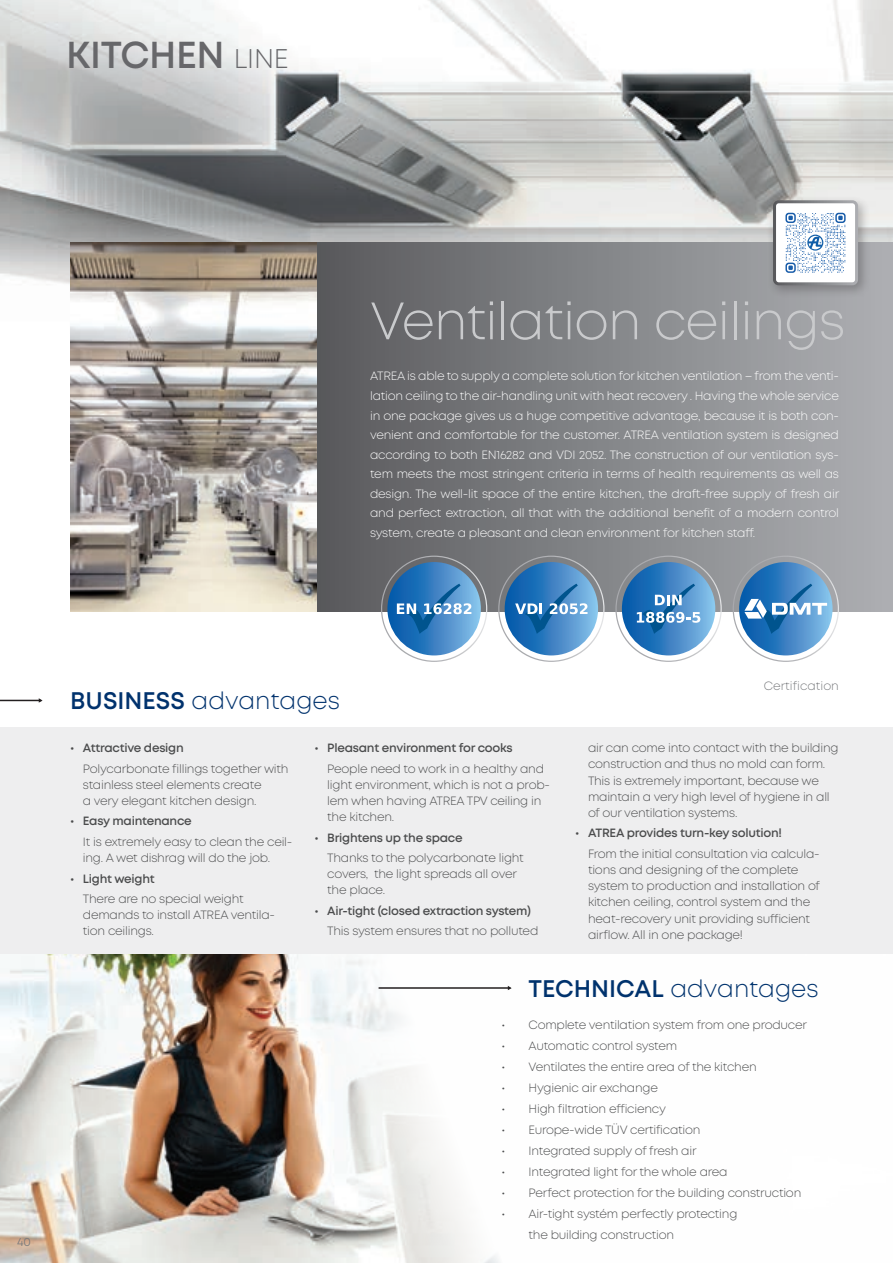
<style>
.page{position:relative;width:893px;height:1263px;background:#fff}
.page>*{position:absolute;margin:0;border:0;box-sizing:border-box;transform-origin:0 0}
.t1{font:300 52.5px "Mont";letter-spacing:-.02em;color:#c9cacc}
.t2{font:600 37.5px "Mont";letter-spacing:-.01em;color:#67676a}
.t3{font:300 24px "Mont";color:#00326d}
.t4{font:300 12px/16.2px "Mont";letter-spacing:-.02em;color:#4b4c4d}
.t5{font:300 12px/19.5px "Mont";letter-spacing:-.02em;color:#fff;text-align:justify}
.t6{font:600 12px "Mont";letter-spacing:-.02em;color:#4b4c4d}
.t7{font:300 12px "Mont";color:#76787b}
.t8{font:12px "Mont";color:#76787b}
.s1{font-weight:300;font-size:27px}
.s2{font-weight:600}
.s3{font-weight:400}
</style>
<div class="page">
<img style="left:0;top:0;width:893px;height:553px">
<img style="left:0;top:953px;width:892px;height:310px">
<div style="left:0;top:727px;width:893px;height:226px;background:#eeeeef"></div>
<div style="left:317px;top:243px;width:575px;height:369px;background:linear-gradient(to right,#5a5a5d,#aeb0b4)"></div>
<img style="left:70px;top:243px;width:247px;height:369px">
<hr style="left:379px;top:987px;width:131px;height:2px;background:#231f20">
<svg style="left:508px;top:986px;width:4px;height:4px"></svg>
<svg style="left:381px;top:556px;width:106px;height:106px"></svg>
<svg style="left:498px;top:556px;width:106px;height:106px"></svg>
<svg style="left:615px;top:556px;width:107px;height:106px"></svg>
<svg style="left:733px;top:556px;width:106px;height:106px"></svg>
<div style="left:767px;top:194px;width:103px;height:103px;background:#231f20;opacity:.3"></div>
<div style="left:774px;top:202px;width:83px;height:82px;background:#fff;border-radius:4px"></div>
<div style="left:773px;top:200px;width:85px;height:85px;border:3px solid #fff;border-radius:4px"></div>
<svg style="left:785px;top:213px;width:61px;height:60px"></svg>
<hr style="left:0;top:700px;width:41px;height:1px;background:#231f20">
<p class="t2" style="left:66px;top:30px;width:224px">KITCHEN <span class="s1">LINE</span></p>
<p class="t1" style="left:370px;top:288px;width:477px">Ventilation ceilings</p>
<p class="t5" style="left:370px;top:367px;width:471px">ATREA is able to supply a complete solution for kitchen ventilation – from the venti&shy;lation ceiling to the air-handling unit with heat recovery . Having the whole service in one package gives us a huge competitive advantage, because it is both con&shy;venient and comfortable for the customer. ATREA ventilation system is designed according to both EN16282 and VDI 2052. The construction of our ventilation sys&shy;tem meets the most stringent criteria in terms of health requirements as well as design. The well-lit space of the entire kitchen, the draft-free supply of fresh air and perfect extraction, all that with the additional benefit of a modern control system, create a pleasant and clean environment for kitchen staff.</p>
<p class="t8" style="left:17px;top:1234px;width:15px">40</p>
<p class="t3" style="left:70px;top:685px;width:271px"><span class="s2">BUSINESS</span> advantages</p>
<p class="t6" style="left:70px;top:740px;width:115px">• Attractive design</p>
<p class="t4" style="left:83px;top:760px;width:207px">Polycarbonate fillings together with stainless steel elements create<br>a very elegant kitchen design.</p>
<p class="t6" style="left:70px;top:813px;width:123px">• Easy maintenance</p>
<p class="t4" style="left:83px;top:834px;width:211px">It is extremely easy to clean the ceil&shy;ing. A wet dishrag will do the job.</p>
<p class="t6" style="left:70px;top:870px;width:86px">• Light weight</p>
<p class="t4" style="left:83px;top:891px;width:194px">There are no special weight demands to install ATREA ventila&shy;tion ceilings.</p>
<p class="t6" style="left:315px;top:740px;width:200px">• Pleasant environment for cooks</p>
<p class="t4" style="left:327px;top:760px;width:224px">People need to work in a healthy and light environment, which is not a prob&shy;lem when having ATREA TPV ceiling in the kitchen.</p>
<p class="t6" style="left:315px;top:830px;width:150px">• Brightens up the space</p>
<p class="t4" style="left:327px;top:850px;width:198px">Thanks to the polycarbonate light covers, the light spreads all over the place.</p>
<p class="t6" style="left:315px;top:903px;width:218px">• Air-tight (closed extraction system)</p>
<p class="t4" style="left:327px;top:923px;width:213px">This system ensures that no polluted</p>
<p class="t7" style="left:764px;top:678px;width:77px">Certification</p>
<p class="t4" style="left:588px;top:740px;width:252px">air can come into contact with the building construction and thus no mold can form.<br>This is extremely important, because we maintain a very high level of hygiene in all of our ventilation systems.</p>
<p class="t6" style="left:575px;top:825px;width:208px">• ATREA provides turn-key solution!</p>
<p class="t4" style="left:588px;top:846px;width:234px">From the initial consultation via calcula&shy;tions and designing of the complete system to production and installation of kitchen ceiling, control system and the heat-recovery unit providing sufficient airflow. All in one package!</p>
<p class="t3" style="left:528px;top:973px;width:292px"><span class="s2">TECHNICAL</span> advantages</p>
<p class="t4" style="left:502px;top:1017px;width:307px"><span class="s3">•</span> Complete ventilation system from one producer</p>
<p class="t4" style="left:502px;top:1038px;width:177px"><span class="s3">•</span> Automatic control system</p>
<p class="t4" style="left:502px;top:1059px;width:257px"><span class="s3">•</span> Ventilates the entire area of the kitchen</p>
<p class="t4" style="left:502px;top:1080px;width:158px"><span class="s3">•</span> Hygienic air exchange</p>
<p class="t4" style="left:502px;top:1101px;width:166px"><span class="s3">•</span> High filtration efficiency</p>
<p class="t4" style="left:502px;top:1122px;width:201px"><span class="s3">•</span> Europe-wide TÜV certification</p>
<p class="t4" style="left:502px;top:1143px;width:197px"><span class="s3">•</span> Integrated supply of fresh air</p>
<p class="t4" style="left:502px;top:1164px;width:228px"><span class="s3">•</span> Integrated light for the whole area</p>
<p class="t4" style="left:502px;top:1185px;width:301px"><span class="s3">•</span> Perfect protection for the building construction</p>
<p class="t4" style="left:529px;top:1203px;width:210px;line-height:21px;text-indent:-27px"><span class="s3">•</span> Air-tight systém perfectly protecting the building construction</p>
</div>
